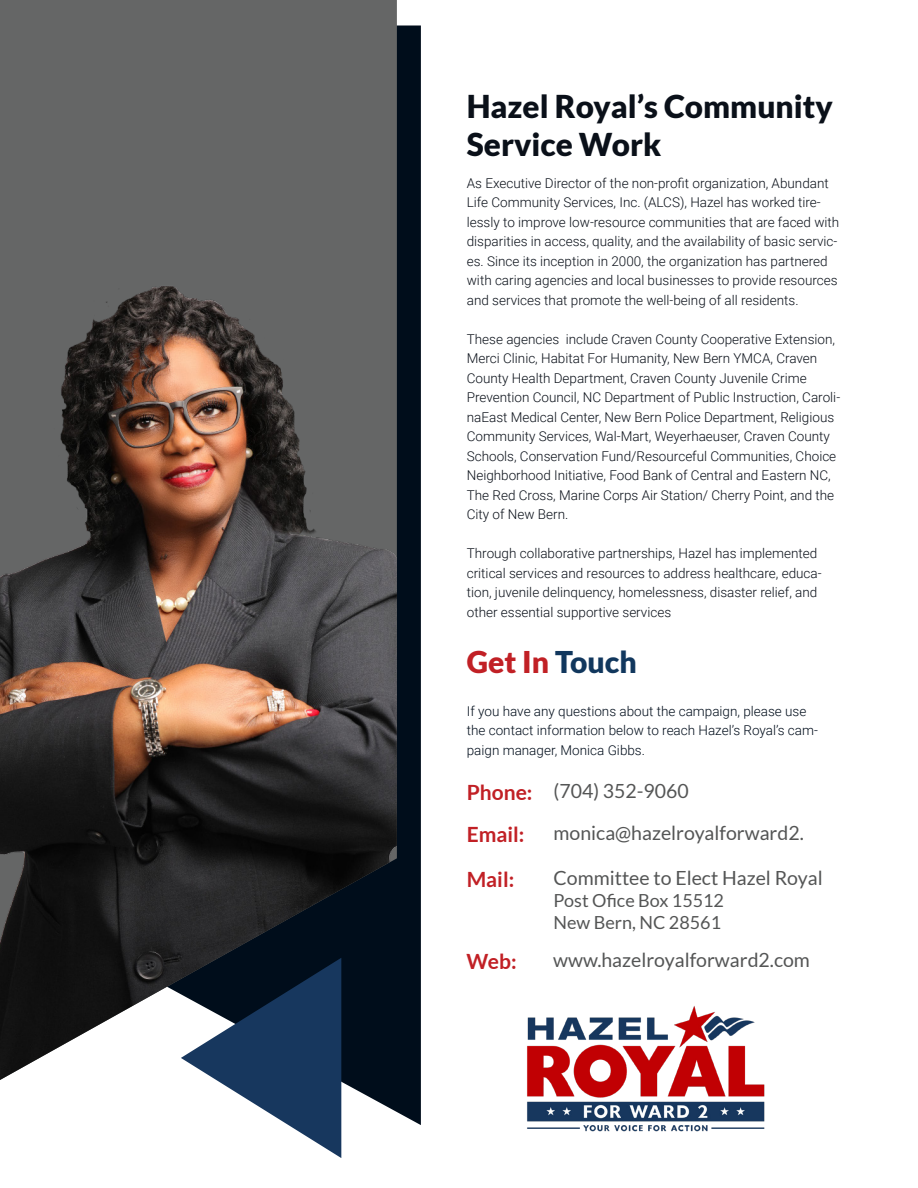
<style>
.page{position:relative;width:918px;height:1188px;background:#fff}
.page>*{position:absolute;margin:0;border:0;box-sizing:border-box;transform-origin:0 0}
.t1{font:900 31.5px/37.8px "Lato";color:#0a1019}
.t2{font:900 30px "Lato";color:#c12025}
.t3{font:700 21px "Lato";color:#c12025}
.t4{font:19.5px "Lato";color:#545555}
.t5{font:18px "Lato";color:#545555}
.t6{font:300 13.5px/19.5px "Roboto";color:#0a1019}
.t7{font:300 13.5px/19.5px "Roboto";color:#000d1b}
.s1{color:#11375d}
</style>
<div class="page">
<svg style="left:341px;top:26px;width:80px;height:1099px;background:#101c29"></svg>
<div style="left:0;top:0;width:397px;height:272px;background:#656666"></div>
<img style="left:0;top:272px;width:397px;height:808px">
<svg style="left:181px;top:958px;width:160px;height:200px"></svg>
<img style="left:527px;top:1006px;width:238px;height:126px">
<p class="t1" style="left:467px;top:87px;width:368px">Hazel Royal’s Community<br>Service Work</p>
<p class="t6" style="left:467px;top:173px;width:374px">As Executive Director of the non-profit organization, Abundant Life Community Services, Inc. (ALCS), Hazel has worked tire&shy;lessly to improve low-resource communities that are faced with disparities in access, quality, and the availability of basic servic&shy;es. Since its inception in 2000, the organization has partnered with caring agencies and local businesses to provide resources and services that promote the well-being of all residents.</p>
<p class="t6" style="left:467px;top:329px;width:375px">These agencies include Craven County Cooperative Extension, Merci Clinic, Habitat For Humanity, New Bern YMCA, Craven County Health Department, Craven County Juvenile Crime Prevention Council, NC Department of Public Instruction, Caroli&shy;naEast Medical Center, New Bern Police Department, Religious Community Services, Wal-Mart, Weyerhaeuser, Craven County Schools, Conservation Fund/Resourceful Communities, Choice Neighborhood Initiative, Food Bank of Central and Eastern NC, The Red Cross, Marine Corps Air Station/ Cherry Point, and the City of New Bern.</p>
<p class="t6" style="left:467px;top:543px;width:356px">Through collaborative partnerships, Hazel has implemented critical services and resources to address healthcare, educa&shy;tion, juvenile delinquency, homelessness, disaster relief, and other essential supportive services</p>
<p class="t2" style="left:467px;top:645px;width:172px">Get In <span class="s1">Touch</span></p>
<p class="t7" style="left:467px;top:701px;width:353px">If you have any questions about the campaign, please use the contact information below to reach Hazel’s Royal’s cam&shy;paign manager, Monica Gibbs.</p>
<p class="t3" style="left:467px;top:781px;width:67px">Phone:</p>
<p class="t3" style="left:467px;top:823px;width:59px">Email:</p>
<p class="t3" style="left:467px;top:868px;width:49px">Mail:</p>
<p class="t4" style="left:554px;top:780px;width:137px">(704) 352-9060</p>
<p class="t4" style="left:554px;top:822px;width:252px">monica@hazelroyalforward2.</p>
<p class="t4" style="left:554px;top:867px;width:271px">Committee to Elect Hazel Royal</p>
<p class="t5" style="left:554px;top:890px;width:172px">Post Ofice Box 15512</p>
<p class="t5" style="left:554px;top:912px;width:169px">New Bern, NC 28561</p>
<p class="t3" style="left:466px;top:950px;width:52px">Web:</p>
<p class="t4" style="left:553px;top:949px;width:258px">www.hazelroyalforward2.com</p>
</div>
